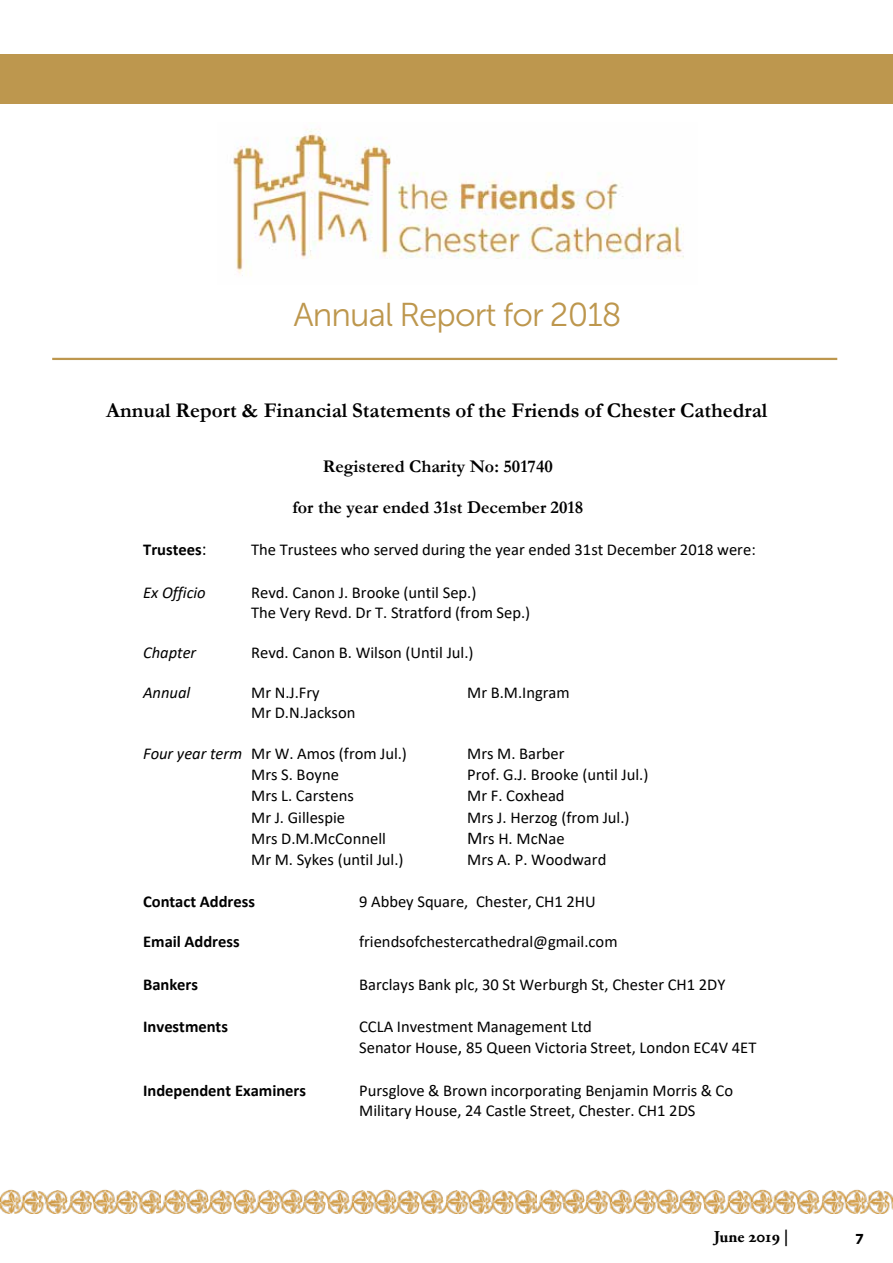
<style>
.page{position:relative;width:893px;height:1263px;background:#fff}
.page>*{position:absolute;margin:0;border:0;box-sizing:border-box;transform-origin:0 0}
.t1{font:33px "Museo Sans 300";letter-spacing:-.025em;color:#bd974e}
.t2{font:700 21px "Garamond";color:#000}
.t3{font:700 18px "Garamond";color:#000}
.t4{font:16.5px/20.1px "Calibri";color:#000}
.t5{font:700 16.5px "Calibri";color:#000}
.t6{font:italic 16.5px "Calibri";letter-spacing:-.005em;color:#000}
.t7{font:700 16.5px "Adobe Garamond Pro";color:#000}
.t8{font:700 16.5px "Myriad Pro";color:#000}
.s1{font-weight:400;font-size:18px}
.s2{font-style:italic}
.s3{font-size:18px}
</style>
<div class="page">
<div style="left:0;top:54px;width:893px;height:49px;background:#bd974e"></div>
<img style="left:0;top:1189px;width:157px;height:25px">
<img style="left:157px;top:1189px;width:376px;height:25px">
<img style="left:533px;top:1189px;width:360px;height:25px">
<hr style="left:52px;top:358px;width:785px;height:2px;background:#bd974e">
<img style="left:233px;top:129px;width:451px;height:147px">
<h1 class="t1" style="left:293px;top:297px;width:330px">Annual Report for 2018</h1>
<p class="t2" style="left:106px;top:396px;width:662px">Annual Report &amp; Financial Statements of the Friends of Chester Cathedral</p>
<p class="t3" style="left:323px;top:454px;width:232px">Registered Charity No: 501740</p>
<p class="t3" style="left:293px;top:495px;width:292px">for the year ended 31st December 2018</p>
<p class="t5" style="left:143px;top:538px;width:65px">Trustees<span class="s1">:</span></p>
<p class="t4" style="left:251px;top:539px;width:506px">The Trustees who served during the year ended 31st December 2018 were:</p>
<p class="t6" style="left:143px;top:581px;width:64px">Ex Officio</p>
<p class="t4" style="left:251px;top:582px;width:281px">Revd. Canon J. Brooke (until Sep.)<br>The Very Revd. Dr T. Stratford (from Sep.)</p>
<p class="t6" style="left:143px;top:641px;width:55px">Chapter</p>
<p class="t4" style="left:251px;top:642px;width:224px">Revd. Canon B. Wilson (Until Jul.)</p>
<p class="t6" style="left:143px;top:681px;width:49px">Annual</p>
<p class="t4" style="left:251px;top:682px;width:70px">Mr N.J.Fry</p>
<p class="t4" style="left:467px;top:682px;width:104px">Mr B.M.Ingram</p>
<p class="t4" style="left:251px;top:702px;width:106px">Mr D.N.Jackson</p>
<p class="t4" style="left:143px;top:743px;width:265px"><span class="s2">Four year term</span> Mr W. Amos (from Jul.)</p>
<p class="t4" style="left:467px;top:743px;width:99px">Mrs M. Barber</p>
<p class="t4" style="left:251px;top:764px;width:89px">Mrs S. Boyne</p>
<p class="t4" style="left:467px;top:764px;width:183px">Prof. G.J. Brooke (until Jul.)</p>
<p class="t4" style="left:251px;top:785px;width:104px">Mrs L. Carstens</p>
<p class="t4" style="left:467px;top:785px;width:99px">Mr F. Coxhead</p>
<p class="t4" style="left:251px;top:806px;width:95px">Mr J. Gillespie</p>
<p class="t4" style="left:467px;top:806px;width:164px">Mrs J. Herzog (from Jul.)</p>
<p class="t4" style="left:251px;top:828px;width:136px">Mrs D.M.McConnell</p>
<p class="t4" style="left:467px;top:828px;width:99px"><span class="s3">M</span>rs H. McNae</p>
<p class="t4" style="left:251px;top:849px;width:154px">Mr M. Sykes (until Jul.)</p>
<p class="t4" style="left:467px;top:849px;width:141px">Mrs A. P. Woodward</p>
<p class="t5" style="left:143px;top:890px;width:113px">Contact Address</p>
<p class="t4" style="left:359px;top:891px;width:238px">9 Abbey Square, Chester, CH1 2HU</p>
<p class="t5" style="left:143px;top:930px;width:98px">Email Address</p>
<p class="t4" style="left:359px;top:931px;width:260px">friendsofchestercathedral@gmail.com</p>
<p class="t5" style="left:143px;top:972px;width:56px">Bankers</p>
<p class="t4" style="left:359px;top:973px;width:368px">Barclays Bank plc, 30 St Werburgh St, Chester CH1 2DY</p>
<p class="t5" style="left:143px;top:1014px;width:86px">Investments</p>
<p class="t4" style="left:359px;top:1015px;width:399px;line-height:21.6px">CCLA Investment Management Ltd<br>Senator House<span class="s3">,</span> 85 Queen Victoria Street, London EC4V 4ET</p>
<p class="t5" style="left:143px;top:1079px;width:165px">Independent Examiners</p>
<p class="t4" style="left:359px;top:1080px;width:376px">Pursglove &amp; Brown incorporating Benjamin Morris &amp; Co<br>Military House, 24 Castle Street, Chester. CH1 2DS</p>
<p class="t7" style="left:714px;top:1227px;width:76px">June 2019 |</p>
<p class="t8" style="left:856px;top:1226px;width:9px">7</p>
</div>
